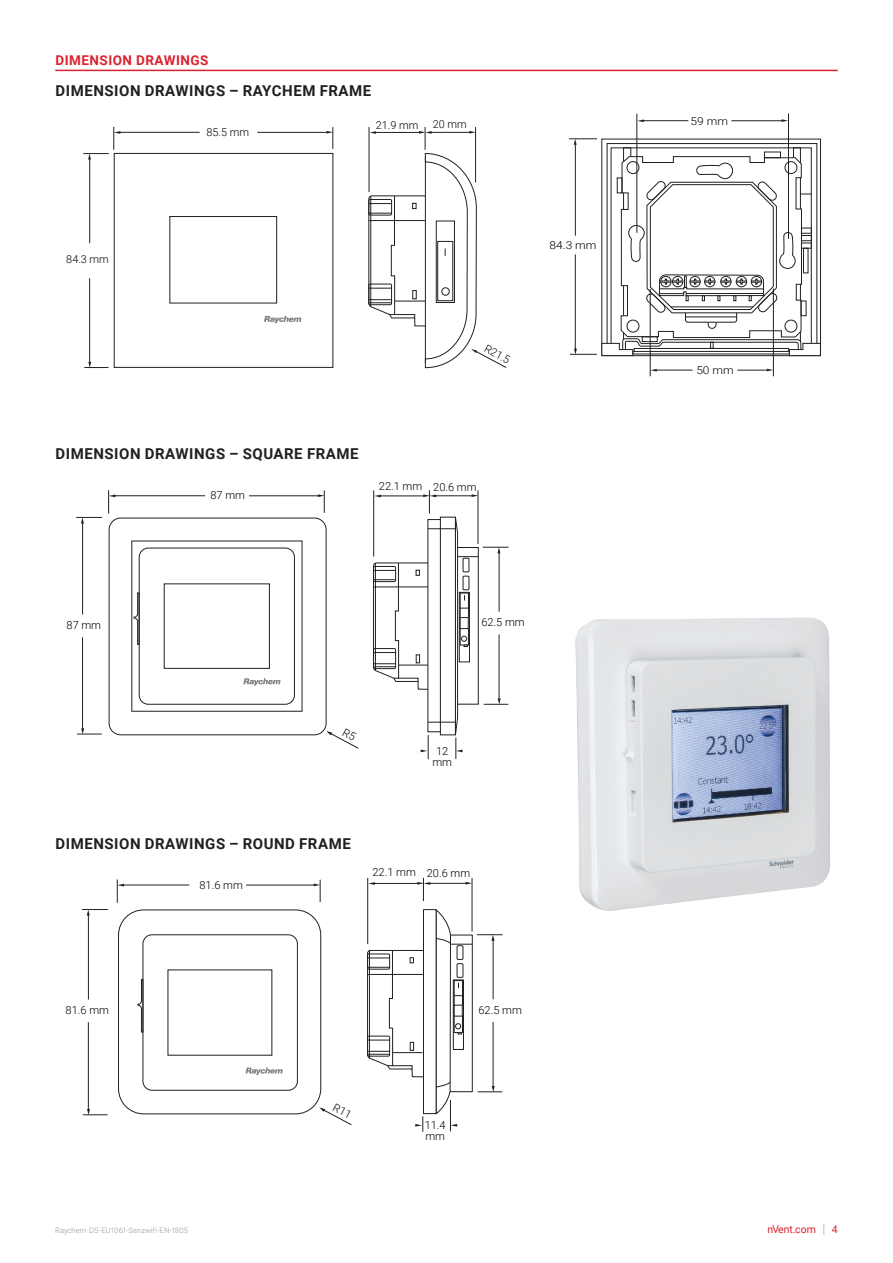
<style>
.page{position:relative;width:893px;height:1263px;background:#fff}
.page>*{position:absolute;margin:0;border:0;box-sizing:border-box;transform-origin:0 0}
.t1{font:700 15px "Roboto";letter-spacing:.035em;color:#231f20}
.t2{font:700 13.5px "Roboto";letter-spacing:.035em;color:#db2230}
.t3{font:300 11.1px/10.8px "Roboto";color:#000001;text-align:center}
.t4{font:300 10.95px "Roboto";color:#000001}
.t5{font:300 10.95px "Roboto";color:#000001;scale:1.1 1}
.t6{font:10.5px "Roboto";color:#db2230}
.t7{font:300 7.5px "Roboto";letter-spacing:.015em;color:#8f959e}
.s1{font-weight:300;font-size:12.6px;color:#8f959e}
</style>
<div class="page">
<hr style="left:55px;top:70px;width:783px;height:1px;background:#db2230">
<div style="left:114px;top:153px;width:219px;height:215px;border:1px solid #231f20"></div>
<div style="left:170px;top:216px;width:107px;height:87px;border:1px solid #231f20"></div>
<hr style="left:120px;top:132px;width:80px;height:1px;background:#231f20">
<hr style="left:257px;top:132px;width:70px;height:1px;background:#231f20">
<svg style="left:327px;top:127px;width:7px;height:22px"></svg>
<hr style="left:89px;top:159px;width:1px;height:84px;background:#231f20">
<svg style="left:83px;top:127px;width:37px;height:33px"></svg>
<hr style="left:89px;top:278px;width:1px;height:84px;background:#231f20">
<svg style="left:84px;top:362px;width:24px;height:6px"></svg>
<svg style="left:368px;top:127px;width:139px;height:241px"></svg>
<svg style="left:264px;top:316px;width:38px;height:7px"></svg>
<hr style="left:788px;top:113px;width:1px;height:126px;background:#231f20">
<hr style="left:643px;top:120px;width:45px;height:1px;background:#231f20">
<svg style="left:638px;top:119px;width:6px;height:3px"></svg>
<hr style="left:731px;top:120px;width:52px;height:1px;background:#231f20">
<svg style="left:782px;top:119px;width:6px;height:3px"></svg>
<hr style="left:637px;top:114px;width:1px;height:119px;background:#231f20">
<hr style="left:650px;top:289px;width:1px;height:87px;background:#231f20">
<hr style="left:773px;top:289px;width:1px;height:87px;background:#231f20">
<hr style="left:656px;top:370px;width:36px;height:1px;background:#231f20">
<svg style="left:650px;top:369px;width:7px;height:3px"></svg>
<hr style="left:737px;top:370px;width:31px;height:1px;background:#231f20">
<svg style="left:569px;top:139px;width:252px;height:217px"></svg>
<div style="left:109px;top:518px;width:217px;height:217px;border:1px solid #231f20;border-radius:12px"></div>
<div style="left:139px;top:548px;width:156px;height:156px;border:1px solid #231f20;border-radius:9px"></div>
<svg style="left:134px;top:592px;width:6px;height:53px"></svg>
<hr style="left:115px;top:495px;width:90px;height:1px;background:#231f20">
<svg style="left:108px;top:490px;width:7px;height:24px"></svg>
<hr style="left:249px;top:495px;width:69px;height:1px;background:#231f20">
<svg style="left:318px;top:490px;width:7px;height:23px"></svg>
<hr style="left:82px;top:523px;width:1px;height:91px;background:#231f20">
<svg style="left:76px;top:517px;width:26px;height:6px"></svg>
<hr style="left:82px;top:637px;width:1px;height:92px;background:#231f20">
<svg style="left:77px;top:728px;width:25px;height:7px"></svg>
<svg style="left:373px;top:490px;width:136px;height:269px"></svg>
<svg style="left:243px;top:678px;width:38px;height:8px"></svg>
<div style="left:118px;top:910px;width:203px;height:204px;border:1px solid #231f20;border-radius:25px"></div>
<div style="left:143px;top:934px;width:155px;height:156px;border:1px solid #231f20;border-radius:9px"></div>
<svg style="left:137px;top:979px;width:7px;height:53px"></svg>
<hr style="left:124px;top:885px;width:65px;height:1px;background:#231f20">
<svg style="left:117px;top:879px;width:7px;height:24px"></svg>
<hr style="left:246px;top:885px;width:68px;height:1px;background:#231f20">
<svg style="left:314px;top:880px;width:7px;height:22px"></svg>
<hr style="left:88px;top:915px;width:1px;height:84px;background:#231f20">
<svg style="left:82px;top:909px;width:26px;height:7px"></svg>
<hr style="left:88px;top:1022px;width:1px;height:87px;background:#231f20">
<svg style="left:83px;top:1109px;width:25px;height:6px"></svg>
<svg style="left:367px;top:950px;width:56px;height:127px"></svg>
<hr style="left:472px;top:878px;width:1px;height:53px;background:#231f20">
<hr style="left:429px;top:883px;width:37px;height:1px;background:#231f20">
<svg style="left:466px;top:882px;width:6px;height:2px"></svg>
<hr style="left:367px;top:878px;width:1px;height:66px;background:#231f20">
<svg style="left:368px;top:882px;width:7px;height:3px"></svg>
<hr style="left:374px;top:883px;width:44px;height:1px;background:#231f20">
<svg style="left:417px;top:878px;width:13px;height:23px"></svg>
<div style="left:423px;top:909px;width:14px;height:205px;border:1px solid #231f20"></div>
<svg style="left:436px;top:909px;width:67px;height:206px"></svg>
<svg style="left:451px;top:1124px;width:6px;height:3px"></svg>
<svg style="left:415px;top:1116px;width:9px;height:16px"></svg>
<hr style="left:450px;top:1100px;width:1px;height:31px;background:#231f20">
<svg style="left:245px;top:1067px;width:38px;height:8px"></svg>
<img style="left:575px;top:617px;width:255px;height:294px">
<svg style="left:326px;top:731px;width:33px;height:18px"></svg>
<svg style="left:319px;top:1107px;width:33px;height:18px"></svg>
<p class="t2" style="left:56px;top:51px;width:155px">DIMENSION DRAWINGS</p>
<p class="t1" style="left:56px;top:80px;width:317px">DIMENSION DRAWINGS – RAYCHEM FRAME</p>
<p class="t4" style="left:206px;top:124px;width:44px">85.5 mm</p>
<p class="t4" style="left:376px;top:117px;width:44px">21.9 mm</p>
<p class="t4" style="left:433px;top:117px;width:35px">20 mm</p>
<p class="t4" style="left:66px;top:252px;width:44px">84.3 mm</p>
<p class="t4" style="left:489px;top:341px;width:29px;rotate:29deg">R21.5</p>
<p class="t1" style="left:56px;top:443px;width:305px">DIMENSION DRAWINGS – SQUARE FRAME</p>
<p class="t3" style="left:210px;top:489px;width:36px">87 mm</p>
<p class="t3" style="left:379px;top:480px;width:99px">22.1 mm 20.6 mm</p>
<p class="t5" style="left:549px;top:238px;width:44px">84.3 mm</p>
<p class="t3" style="left:67px;top:619px;width:36px">87 mm</p>
<p class="t3" style="left:481px;top:617px;width:45px">62.5 mm</p>
<p class="t3" style="left:432px;top:745px;width:21px">12 mm</p>
<p class="t1" style="left:56px;top:833px;width:297px">DIMENSION DRAWINGS – ROUND FRAME</p>
<p class="t3" style="left:199px;top:879px;width:45px">81.6 mm</p>
<p class="t3" style="left:372px;top:867px;width:99px">22.1 mm 20.6 mm</p>
<p class="t3" style="left:66px;top:1004px;width:45px">81.6 mm</p>
<p class="t3" style="left:478px;top:1004px;width:45px">62.5 mm</p>
<p class="t3" style="left:425px;top:1119px;width:23px;text-align:left">11.4 mm</p>
<p class="t5" style="left:691px;top:113px;width:36px">59 mm</p>
<p class="t5" style="left:696px;top:362px;width:36px">50 mm</p>
<p class="t7" style="left:55px;top:1225px;width:134px">Raychem-DS-EU1061-Senzwifi-EN-1805</p>
<p class="t6" style="left:767px;top:1222px;width:72px">nVent.com <span class="s1">|</span> 4</p>
</div>
